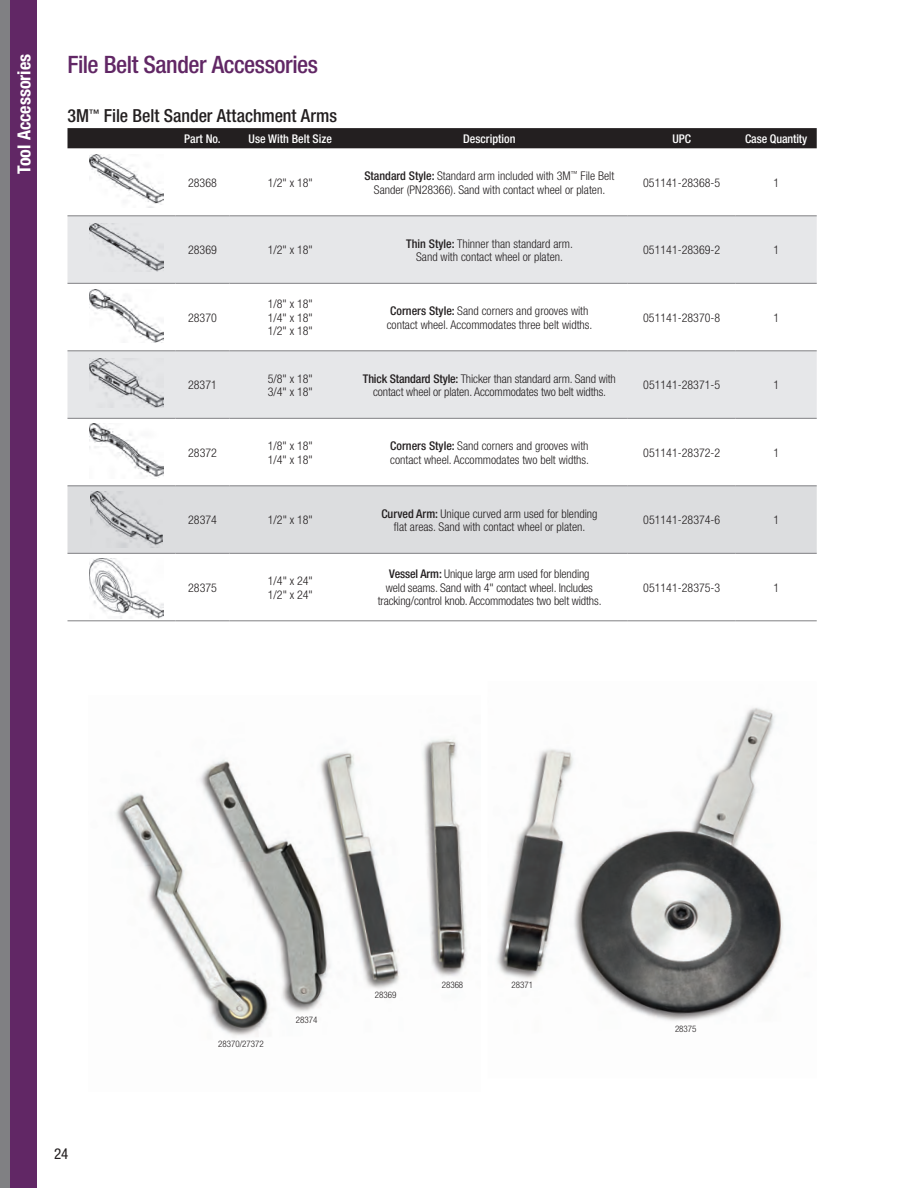
<style>
.page{position:relative;width:918px;height:1188px;background:#fff}
.page>*{position:absolute;margin:0;border:0;box-sizing:border-box;transform-origin:0 0}
.t1{font:500 condensed 24px "Helvetica Neue";letter-spacing:-.02em;color:#612765}
.t2{font:500 condensed 18px "Helvetica Neue";letter-spacing:-.005em;color:#231f20}
.t3{font:700 condensed 18px "Helvetica Neue";color:#fff}
.t4{font:condensed 15px "Helvetica Neue";color:#231f20}
.t5{font:300 condensed 12px/13.5px "Helvetica Neue";color:#231f20;text-align:center}
.t6{font:500 condensed 12px "Helvetica Neue";color:#fff}
.t7{font:300 condensed 9px "Helvetica Neue";color:#231f20}
.s1{font-weight:500}
</style>
<div class="page">
<div style="left:0;top:0;width:38px;height:1188px;background:#612765"></div>
<div style="left:0;top:0;width:10px;height:1188px;background:#808083"></div>
<div style="left:68px;top:128px;width:749px;height:20px;background:#231f20"></div>
<svg style="left:68px;top:217px;width:749px;height:201px;fill:#e6e7e9"></svg>
<div style="left:68px;top:487px;width:749px;height:66px;background:#dcdddf"></div>
<hr style="left:68px;top:216px;width:108px;height:1px;background:#808083">
<hr style="left:176px;top:216px;width:54px;height:1px;background:#808083">
<hr style="left:230px;top:216px;width:121px;height:1px;background:#808083">
<hr style="left:351px;top:216px;width:277px;height:1px;background:#808083">
<hr style="left:628px;top:216px;width:108px;height:1px;background:#808083">
<hr style="left:736px;top:216px;width:81px;height:1px;background:#808083">
<hr style="left:68px;top:283px;width:108px;height:1px;background:#808083">
<hr style="left:176px;top:283px;width:54px;height:1px;background:#808083">
<hr style="left:230px;top:283px;width:121px;height:1px;background:#808083">
<hr style="left:351px;top:283px;width:277px;height:1px;background:#808083">
<hr style="left:628px;top:283px;width:108px;height:1px;background:#808083">
<hr style="left:736px;top:283px;width:81px;height:1px;background:#808083">
<hr style="left:68px;top:351px;width:108px;height:1px;background:#808083">
<hr style="left:176px;top:351px;width:54px;height:1px;background:#808083">
<hr style="left:230px;top:351px;width:121px;height:1px;background:#808083">
<hr style="left:351px;top:351px;width:277px;height:1px;background:#808083">
<hr style="left:628px;top:351px;width:108px;height:1px;background:#808083">
<hr style="left:736px;top:351px;width:81px;height:1px;background:#808083">
<hr style="left:68px;top:418px;width:108px;height:1px;background:#808083">
<hr style="left:176px;top:418px;width:54px;height:1px;background:#808083">
<hr style="left:230px;top:418px;width:121px;height:1px;background:#808083">
<hr style="left:351px;top:418px;width:277px;height:1px;background:#808083">
<hr style="left:628px;top:418px;width:108px;height:1px;background:#808083">
<hr style="left:736px;top:418px;width:81px;height:1px;background:#808083">
<hr style="left:68px;top:486px;width:108px;height:1px;background:#808083">
<hr style="left:176px;top:486px;width:54px;height:1px;background:#808083">
<hr style="left:230px;top:486px;width:121px;height:1px;background:#808083">
<hr style="left:351px;top:486px;width:277px;height:1px;background:#808083">
<hr style="left:628px;top:486px;width:108px;height:1px;background:#808083">
<hr style="left:736px;top:486px;width:81px;height:1px;background:#808083">
<hr style="left:68px;top:553px;width:108px;height:1px;background:#808083">
<hr style="left:176px;top:553px;width:54px;height:1px;background:#808083">
<hr style="left:230px;top:553px;width:121px;height:1px;background:#808083">
<hr style="left:351px;top:553px;width:277px;height:1px;background:#808083">
<hr style="left:628px;top:553px;width:108px;height:1px;background:#808083">
<hr style="left:736px;top:553px;width:81px;height:1px;background:#808083">
<hr style="left:68px;top:621px;width:108px;height:1px;background:#808083">
<hr style="left:176px;top:621px;width:54px;height:1px;background:#808083">
<hr style="left:230px;top:621px;width:121px;height:1px;background:#808083">
<hr style="left:351px;top:621px;width:277px;height:1px;background:#808083">
<hr style="left:628px;top:621px;width:108px;height:1px;background:#808083">
<hr style="left:736px;top:621px;width:81px;height:1px;background:#808083">
<img style="left:89px;top:154px;width:75px;height:53px">
<img style="left:89px;top:224px;width:75px;height:48px">
<img style="left:89px;top:289px;width:75px;height:54px">
<img style="left:89px;top:358px;width:75px;height:50px">
<img style="left:89px;top:424px;width:75px;height:54px">
<img style="left:90px;top:491px;width:73px;height:56px">
<img style="left:89px;top:558px;width:75px;height:61px">
<img style="left:496px;top:707px;width:288px;height:314px">
<img style="left:115px;top:739px;width:352px;height:297px">
<h2 class="t3" style="left:13px;top:174px;width:121px;rotate:-90deg">Tool Accessories</h2>
<h1 class="t1" style="left:68px;top:50px;width:252px">File Belt Sander Accessories</h1>
<h2 class="t2" style="left:68px;top:105px;width:271px">3M<sup>™</sup> File Belt Sander Attachment Arms</h2>
<p class="t6" style="left:184px;top:132px;width:38px">Part No.</p>
<p class="t6" style="left:249px;top:132px;width:85px">Use With Belt Size</p>
<p class="t6" style="left:463px;top:132px;width:54px">Description</p>
<p class="t6" style="left:672px;top:132px;width:20px">UPC</p>
<p class="t6" style="left:745px;top:132px;width:64px">Case Quantity</p>
<p class="t5" style="left:188px;top:176px;width:30px">28368</p>
<p class="t5" style="left:268px;top:176px;width:47px">1/2" x 18"</p>
<p class="t5" style="left:364px;top:169px;width:251px"><span class="s1">Standard Style:</span> Standard arm included with 3M<sup>™</sup> File Belt<br>Sander (PN28366). Sand with contact wheel or platen.</p>
<p class="t5" style="left:643px;top:176px;width:79px">051141-28368-5</p>
<p class="t5" style="left:773px;top:176px;width:7px">1</p>
<p class="t5" style="left:188px;top:243px;width:30px">28369</p>
<p class="t5" style="left:268px;top:243px;width:47px">1/2" x 18"</p>
<p class="t5" style="left:406px;top:237px;width:168px"><span class="s1">Thin Style:</span> Thinner than standard arm.<br>Sand with contact wheel or platen.</p>
<p class="t5" style="left:643px;top:243px;width:79px">051141-28369-2</p>
<p class="t5" style="left:773px;top:243px;width:7px">1</p>
<p class="t5" style="left:188px;top:311px;width:30px">28370</p>
<p class="t5" style="left:268px;top:297px;width:47px;text-align:justify">1/8" x 18" 1/4" x 18" 1/2" x 18"</p>
<p class="t5" style="left:387px;top:304px;width:207px;text-align:left"><span class="s1">Corners Style:</span> Sand corners and grooves with contact wheel. Accommodates three belt widths.</p>
<p class="t5" style="left:643px;top:311px;width:79px">051141-28370-8</p>
<p class="t5" style="left:773px;top:311px;width:7px">1</p>
<p class="t5" style="left:188px;top:378px;width:30px">28371</p>
<p class="t5" style="left:268px;top:372px;width:47px;text-align:left">5/8" x 18"<br>3/4" x 18"</p>
<p class="t5" style="left:363px;top:372px;width:255px"><span class="s1">Thick Standard Style:</span> Thicker than standard arm. Sand with contact wheel or platen. Accommodates two belt widths.</p>
<p class="t5" style="left:643px;top:378px;width:79px">051141-28371-5</p>
<p class="t5" style="left:773px;top:378px;width:7px">1</p>
<p class="t5" style="left:188px;top:446px;width:30px">28372</p>
<p class="t5" style="left:268px;top:439px;width:47px;text-align:left">1/8" x 18"<br>1/4" x 18"</p>
<p class="t5" style="left:390px;top:439px;width:201px;text-align:left"><span class="s1">Corners Style:</span> Sand corners and grooves with contact wheel. Accommodates two belt widths.</p>
<p class="t5" style="left:643px;top:446px;width:79px">051141-28372-2</p>
<p class="t5" style="left:773px;top:446px;width:7px">1</p>
<p class="t5" style="left:188px;top:513px;width:30px">28374</p>
<p class="t5" style="left:268px;top:513px;width:47px">1/2" x 18"</p>
<p class="t5" style="left:381px;top:507px;width:218px"><span class="s1">Curved Arm:</span> Unique curved arm used for blending flat areas. Sand with contact wheel or platen.</p>
<p class="t5" style="left:643px;top:513px;width:79px">051141-28374-6</p>
<p class="t5" style="left:773px;top:513px;width:7px">1</p>
<p class="t5" style="left:188px;top:581px;width:30px">28375</p>
<p class="t5" style="left:268px;top:574px;width:47px;text-align:left">1/4" x 24"<br>1/2" x 24"</p>
<p class="t5" style="left:378px;top:567px;width:225px"><span class="s1">Vessel Arm:</span> Unique large arm used for blending<br>weld seams. Sand with 4" contact wheel. Includes tracking/control knob. Accommodates two belt widths.</p>
<p class="t5" style="left:643px;top:581px;width:79px">051141-28375-3</p>
<p class="t5" style="left:773px;top:581px;width:7px">1</p>
<p class="t4" style="left:54px;top:1145px;width:16px">24</p>
<p class="t7" style="left:218px;top:1039px;width:47px">28370/27372</p>
<p class="t7" style="left:296px;top:1014px;width:23px">28374</p>
<p class="t7" style="left:375px;top:989px;width:23px">28369</p>
<p class="t7" style="left:442px;top:980px;width:23px">28368</p>
<p class="t7" style="left:512px;top:980px;width:23px">28371</p>
<p class="t7" style="left:675px;top:1024px;width:23px">28375</p>
</div>
